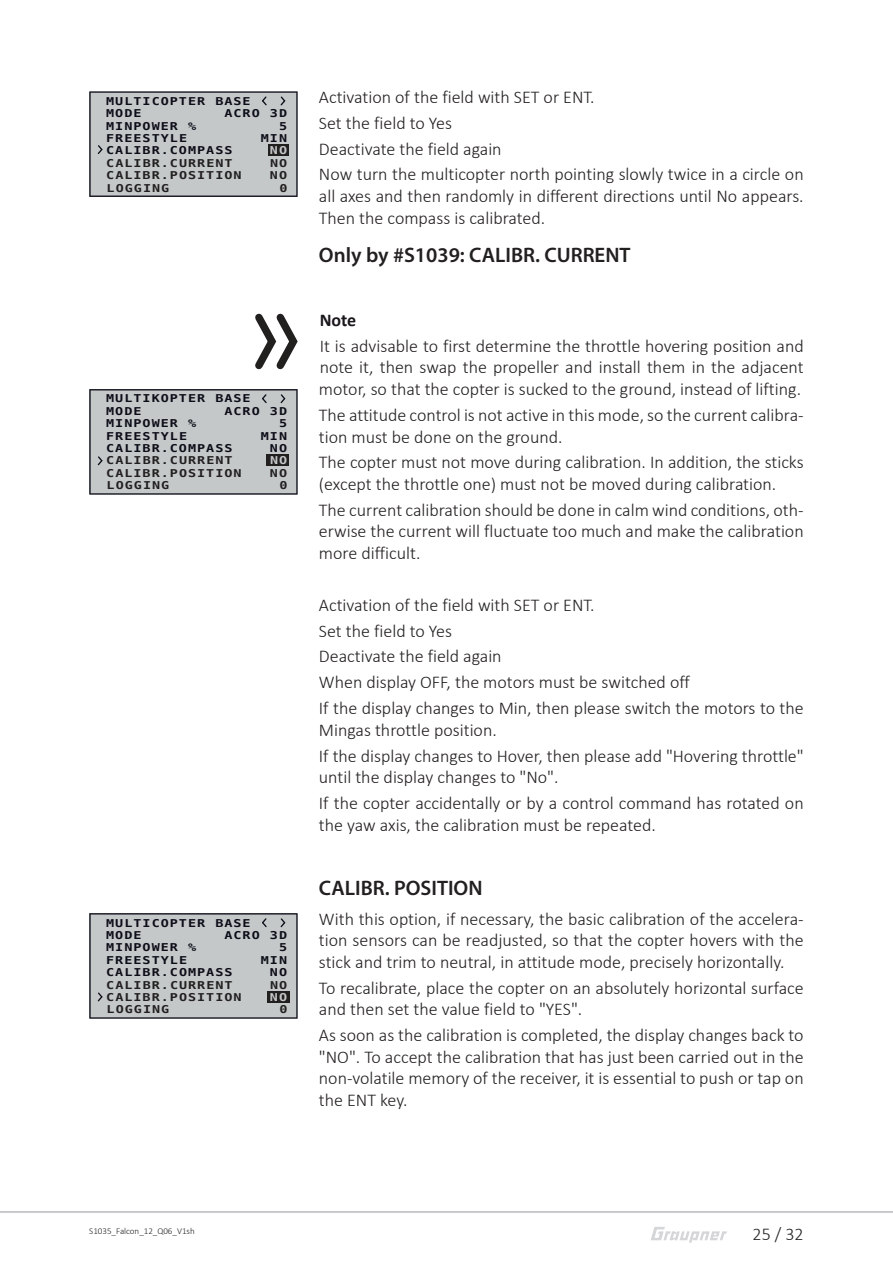
<style>
.page{position:relative;width:893px;height:1263px;background:#fff}
.page>*{position:absolute;margin:0;border:0;box-sizing:border-box;transform-origin:0 0}
.t1{font:600 21px "Myriad Pro";color:#221f1f}
.t2{font:300 18px/21.6px "Calibri";color:#221f1f}
.t3{font:700 18px "Calibri";color:#1a161b}
.t4{font:700 10.8px "DejaVu Sans Mono";letter-spacing:.075em;color:#0c0d18;scale:1.25 1}
.t5{font:700 10.8px "DejaVu Sans Mono";letter-spacing:.075em;color:#221f1f;scale:1.25 1}
.t6{font:700 10.8px "DejaVu Sans Mono";color:#c6c8ca;scale:1.25 1}
.t7{font:700 10.8px "DejaVu Sans Mono";color:#c5c8c9;scale:1.25 1}
.t8{font:300 9px "Calibri";color:#221f1f}
</style>
<div class="page">
<hr style="left:0;top:1212px;width:893px;height:1px;background:#939597">
<svg style="left:651px;top:1227px;width:76px;height:16px"></svg>
<svg style="left:255px;top:313px;width:43px;height:57px"></svg>
<svg style="left:89px;top:91px;width:209px;height:106px;background:#bbbec0"></svg>
<svg style="left:89px;top:389px;width:209px;height:106px;background:#bbbec0"></svg>
<div style="left:89px;top:913px;width:209px;height:106px;background:#c5c8c9"></div>
<div style="left:267px;top:991px;width:23px;height:11px;background:#221f1f"></div>
<p class="t4" style="left:106px;top:95px;width:117px">MULTICOPTER BASE</p>
<p class="t4" style="left:106px;top:120px;width:73px">MINPOWER %</p>
<p class="t4" style="left:279px;top:120px;width:8px">5</p>
<p class="t4" style="left:106px;top:132px;width:66px">FREESTYLE</p>
<p class="t4" style="left:261px;top:132px;width:23px">MIN</p>
<p class="t4" style="left:106px;top:107px;width:30px">MODE</p>
<p class="t4" style="left:224px;top:107px;width:52px">ACRO 3D</p>
<p class="t4" style="left:106px;top:144px;width:103px">CALIBR.COMPASS</p>
<p class="t6" style="left:270px;top:144px;width:15px">NO</p>
<p class="t5" style="left:106px;top:157px;width:103px">CALIBR.CURRENT</p>
<p class="t5" style="left:270px;top:157px;width:15px">NO</p>
<p class="t5" style="left:106px;top:169px;width:110px">CALIBR.POSITION</p>
<p class="t5" style="left:270px;top:169px;width:15px">NO</p>
<p class="t5" style="left:107px;top:181px;width:52px">LOGGING</p>
<p class="t5" style="left:279px;top:181px;width:8px">0</p>
<p class="t4" style="left:106px;top:392px;width:117px">MULTIKOPTER BASE</p>
<p class="t4" style="left:106px;top:417px;width:73px">MINPOWER %</p>
<p class="t4" style="left:279px;top:417px;width:8px">5</p>
<p class="t4" style="left:106px;top:430px;width:66px">FREESTYLE</p>
<p class="t4" style="left:261px;top:430px;width:23px">MIN</p>
<p class="t4" style="left:106px;top:405px;width:30px">MODE</p>
<p class="t4" style="left:224px;top:405px;width:52px">ACRO 3D</p>
<p class="t4" style="left:106px;top:442px;width:103px">CALIBR.COMPASS</p>
<p class="t4" style="left:270px;top:442px;width:15px">NO</p>
<p class="t5" style="left:106px;top:454px;width:103px">CALIBR.CURRENT</p>
<p class="t7" style="left:270px;top:454px;width:15px">NO</p>
<p class="t5" style="left:106px;top:467px;width:110px">CALIBR.POSITION</p>
<p class="t5" style="left:270px;top:467px;width:15px">NO</p>
<p class="t5" style="left:107px;top:479px;width:52px">LOGGING</p>
<p class="t5" style="left:279px;top:479px;width:8px">0</p>
<p class="t4" style="left:106px;top:916px;width:117px">MULTICOPTER BASE</p>
<p class="t4" style="left:106px;top:941px;width:73px">MINPOWER %</p>
<p class="t4" style="left:279px;top:941px;width:8px">5</p>
<p class="t4" style="left:106px;top:954px;width:66px">FREESTYLE</p>
<p class="t4" style="left:261px;top:954px;width:23px">MIN</p>
<p class="t4" style="left:106px;top:966px;width:103px">CALIBR.COMPASS</p>
<p class="t4" style="left:270px;top:966px;width:15px">NO</p>
<p class="t4" style="left:106px;top:929px;width:30px">MODE</p>
<p class="t4" style="left:224px;top:929px;width:52px">ACRO 3D</p>
<p class="t5" style="left:106px;top:978px;width:103px">CALIBR.CURRENT</p>
<p class="t5" style="left:270px;top:978px;width:15px">NO</p>
<p class="t5" style="left:106px;top:991px;width:110px">CALIBR.POSITION</p>
<p class="t6" style="left:270px;top:991px;width:15px">NO</p>
<p class="t5" style="left:107px;top:1003px;width:52px">LOGGING</p>
<p class="t5" style="left:279px;top:1003px;width:8px">0</p>
<p class="t2" style="left:319px;top:85px;width:486px;line-height:25.8px">Activation of the field with SET or ENT.<br>Set the field to Yes<br>Deactivate the field again<br>Now turn the multicopter north pointing slowly twice in a circle on</p>
<p class="t2" style="left:319px;top:186px;width:486px">all axes and then randomly in different directions until No appears.<br>Then the compass is calibrated.</p>
<p class="t1" style="left:319px;top:246px;width:313px">Only by #S1039: CALIBR. CURRENT</p>
<p class="t3" style="left:320px;top:313px;width:38px">Note</p>
<p class="t2" style="left:319px;top:336px;width:486px;text-align:justify">It is advisable to first determine the throttle hovering position and note it, then swap the propeller and install them in the adjacent motor, so that the copter is sucked to the ground, instead of lifting.</p>
<p class="t2" style="left:319px;top:405px;width:486px">The attitude control is not active in this mode, so the current calibra&shy;tion must be done on the ground.</p>
<p class="t2" style="left:319px;top:453px;width:486px">The copter must not move during calibration. In addition, the sticks (except the throttle one) must not be moved during calibration.</p>
<p class="t2" style="left:319px;top:500px;width:486px;text-align:justify">The current calibration should be done in calm wind conditions, oth&shy;erwise the current will fluctuate too much and make the calibration more difficult.</p>
<p class="t2" style="left:319px;top:593px;width:486px;line-height:25.8px">Activation of the field with SET or ENT.<br>Set the field to Yes<br>Deactivate the field again<br>When display OFF, the motors must be switched off<br>If the display changes to Min, then please switch the motors to the</p>
<p class="t2" style="left:319px;top:718px;width:486px;line-height:25.8px">Mingas throttle position.<br>If the display changes to Hover, then please add "Hovering throttle"</p>
<p class="t2" style="left:319px;top:765px;width:486px;line-height:25.8px">until the display changes to "No".<br>If the copter accidentally or by a control command has rotated on</p>
<p class="t2" style="left:319px;top:815px;width:338px">the yaw axis, the calibration must be repeated.</p>
<p class="t1" style="left:319px;top:879px;width:165px">CALIBR. POSITION</p>
<p class="t2" style="left:319px;top:909px;width:486px;text-align:justify">With this option, if necessary, the basic calibration of the accelera&shy;tion sensors can be readjusted, so that the copter hovers with the stick and trim to neutral, in attitude mode, precisely horizontally.</p>
<p class="t2" style="left:319px;top:978px;width:486px">To recalibrate, place the copter on an absolutely horizontal surface and then set the value field to "YES".</p>
<p class="t2" style="left:319px;top:1025px;width:486px;text-align:justify">As soon as the calibration is completed, the display changes back to "NO". To accept the calibration that has just been carried out in the non-volatile memory of the receiver, it is essential to push or tap on the ENT key.</p>
<p class="t8" style="left:89px;top:1227px;width:107px">S1035_Falcon_12_Q06_V1sh</p>
<p class="t2" style="left:752px;top:1225px;width:53px">25 / 32</p>
</div>
